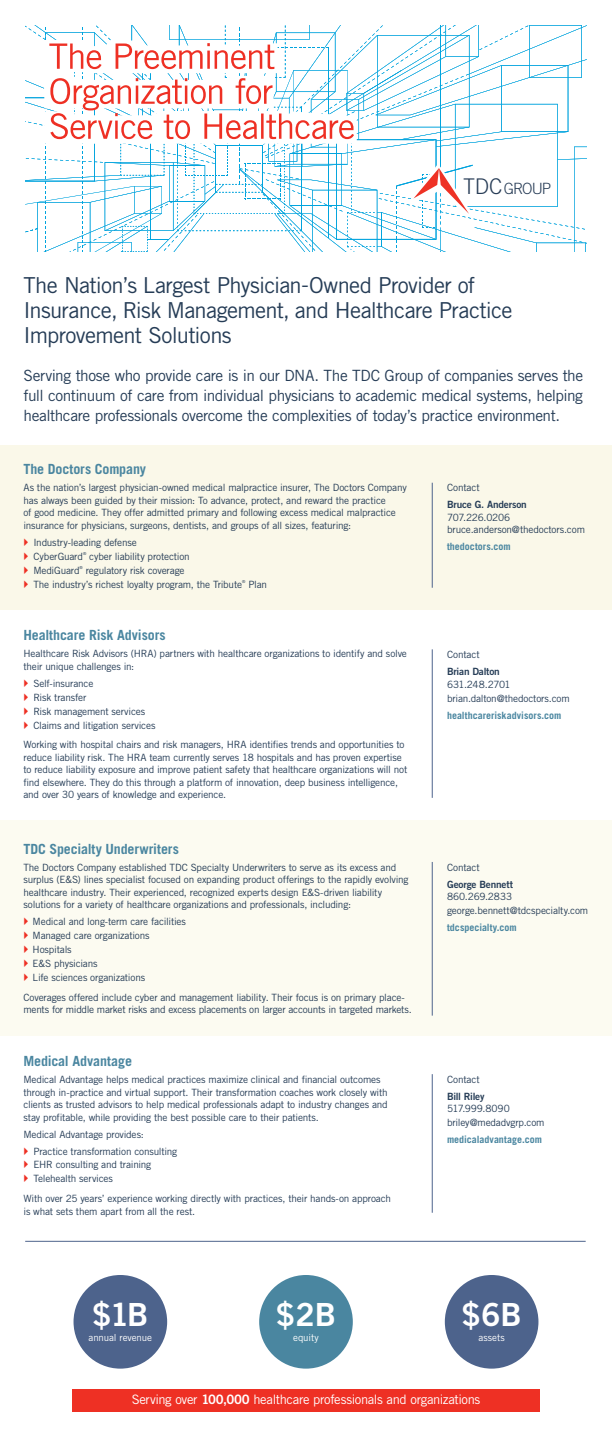
<style>
.page{position:relative;width:612px;height:1449px;background:#fff}
.page>*{position:absolute;margin:0;border:0;box-sizing:border-box;transform-origin:0 0}
.t1{font:31.9px "Trade Gothic Bold Two";color:#fff}
.t2{font:22px/25px "Trade Gothic";letter-spacing:-.03em;color:#253c56}
.t3{font:15.5px/20px "Trade Gothic";letter-spacing:-.03em;color:#253c56;text-align:justify}
.t4{font:300 15.5px "Trade Gothic";letter-spacing:-.065em;color:#273c56}
.t5{font:700 14px "Trade Gothic";letter-spacing:-.01em;color:#4a86a0}
.t6{font:13px "Trade Gothic";letter-spacing:-.025em;color:#fff}
.t7{font:10px/12.5px "Trade Gothic";letter-spacing:-.02em;color:#253c56}
.t8{font:700 10px "Trade Gothic";color:#4a86a0}
.t9{font:10px "Trade Gothic Bold Two";letter-spacing:-.015em;color:#253c56}
.t10{font:10px "Trade Gothic Bold Two";letter-spacing:-.035em;color:#253c56}
.t11{font:9.8px "Trade Gothic";letter-spacing:-.01em;color:#fff}
.t12{font:4.1px "Trade Gothic";color:#253c56}
.s1{font-size:21.6px}
.s2{color:#ee3024}
.s3{font-family:"Trade Gothic Bold Two"}
</style>
<div class="page">
<div style="left:0;top:445px;width:612px;height:164px;background:#faf8e9"></div>
<div style="left:0;top:820px;width:612px;height:216px;background:#fcfbf1"></div>
<svg style="left:25px;top:25px;width:562px;height:227px"></svg>
<hr style="left:432px;top:483px;width:1px;height:105px;background:#4d638c">
<hr style="left:432px;top:649px;width:1px;height:149px;background:#4d638c">
<hr style="left:432px;top:862px;width:1px;height:154px;background:#4d638c">
<hr style="left:432px;top:1074px;width:1px;height:139px;background:#4d638c">
<hr style="left:25px;top:1241px;width:561px;height:1px;background:#4d638c">
<div style="left:72px;top:1389px;width:468px;height:23px;background:#ee3024"></div>
<div style="left:74px;top:1275px;width:93px;height:94px;background:#4d638c;border-radius:50%"></div>
<div style="left:259px;top:1275px;width:94px;height:94px;background:#4a86a0;border-radius:50%"></div>
<div style="left:445px;top:1275px;width:93px;height:94px;background:#4d638c;border-radius:50%"></div>
<h3 class="t4" style="left:463px;top:179px;width:90px"><span class="s1">TDC</span>GROUP</h3>
<h2 class="t2" style="left:24px;top:272px;width:490px">The Nation’s Largest Physician-Owned Provider of<br>Insurance, Risk Management, and Healthcare Practice<br>Improvement Solutions</h2>
<p class="t3" style="left:24px;top:365px;width:561px">Serving those who provide care is in our DNA. The TDC Group of companies serves the full continuum of care from individual physicians to academic medical systems, helping healthcare professionals overcome the complexities of today’s practice environment.</p>
<h3 class="t5" style="left:24px;top:461px;width:124px">The Doctors Company</h3>
<p class="t7" style="left:24px;top:481px;width:385px">As the nation’s largest physician-owned medical malpractice insurer, The Doctors Company has always been guided by their mission: To advance, protect, and reward the practice<br>of good medicine. They offer admitted primary and following excess medical malpractice insurance for physicians, surgeons, dentists, and groups of all sizes, featuring:</p>
<p class="t7" style="left:20px;top:536px;width:118px"><span class="s2">✔</span> Industry-leading defense</p>
<p class="t7" style="left:20px;top:550px;width:65px"><span class="s2">✔</span> CyberGuard</p>
<p class="t12" style="left:83px;top:551px;width:5px">®</p>
<p class="t7" style="left:89px;top:550px;width:102px">cyber liability protection</p>
<p class="t7" style="left:20px;top:564px;width:61px"><span class="s2">✔</span> MediGuard</p>
<p class="t12" style="left:80px;top:565px;width:5px">®</p>
<p class="t7" style="left:86px;top:564px;width:100px">regulatory risk coverage</p>
<p class="t7" style="left:20px;top:578px;width:224px"><span class="s2">✔</span> The industry’s richest loyalty program, the Tribute</p>
<p class="t12" style="left:242px;top:579px;width:5px">®</p>
<p class="t7" style="left:248px;top:578px;width:20px">Plan</p>
<h3 class="t5" style="left:24px;top:627px;width:144px">Healthcare Risk Advisors</h3>
<p class="t7" style="left:24px;top:647px;width:385px">Healthcare Risk Advisors (HRA) partners with healthcare organizations to identify and solve their unique challenges in:</p>
<p class="t7" style="left:20px;top:677px;width:75px"><span class="s2">✔</span> Self-insurance</p>
<p class="t7" style="left:20px;top:691px;width:68px"><span class="s2">✔</span> Risk transfer</p>
<p class="t7" style="left:20px;top:705px;width:127px"><span class="s2">✔</span> Risk management services</p>
<p class="t7" style="left:24px;top:715px;width:383px;line-height:19.7px;text-indent:-4px"><span class="s2">✔</span> Claims and litigation services<br>Working with hospital chairs and risk managers, HRA identifies trends and opportunities to</p>
<p class="t7" style="left:24px;top:751px;width:385px">reduce liability risk. The HRA team currently serves 18 hospitals and has proven expertise to reduce liability exposure and improve patient safety that healthcare organizations will not find elsewhere. They do this through a platform of innovation, deep business intelligence, and over 30 years of knowledge and experience.</p>
<h3 class="t5" style="left:24px;top:840px;width:157px">TDC Specialty Underwriters</h3>
<p class="t7" style="left:24px;top:861px;width:387px">The Doctors Company established TDC Specialty Underwriters to serve as its excess and surplus (E&amp;S) lines specialist focused on expanding product offerings to the rapidly evolving healthcare industry. Their experienced, recognized experts design E&amp;S-driven liability solutions for a variety of healthcare organizations and professionals, including:</p>
<p class="t7" style="left:20px;top:915px;width:168px"><span class="s2">✔</span>Medical and long-term care facilities</p>
<p class="t7" style="left:20px;top:929px;width:131px"><span class="s2">✔</span>Managed care organizations</p>
<p class="t7" style="left:20px;top:943px;width:53px"><span class="s2">✔</span>Hospitals</p>
<p class="t7" style="left:20px;top:957px;width:79px"><span class="s2">✔</span>E&amp;S physicians</p>
<p class="t7" style="left:23px;top:967px;width:383px;line-height:19.7px;text-indent:-4px"><span class="s2">✔</span>Life sciences organizations<br>Coverages offered include cyber and management liability. Their focus is on primary place-</p>
<p class="t7" style="left:23px;top:1003px;width:390px">ments for middle market risks and excess placements on larger accounts in targeted markets.</p>
<h3 class="t5" style="left:24px;top:1052px;width:110px">Medical Advantage</h3>
<p class="t7" style="left:24px;top:1073px;width:366px">Medical Advantage helps medical practices maximize clinical and financial outcomes through in-practice and virtual support. Their transformation coaches work closely with clients as trusted advisors to help medical professionals adapt to industry changes and stay profitable, while providing the best possible care to their patients.</p>
<p class="t7" style="left:24px;top:1128px;width:122px">Medical Advantage provides:</p>
<p class="t7" style="left:20px;top:1145px;width:159px"><span class="s2">✔</span> Practice transformation consulting</p>
<p class="t7" style="left:20px;top:1159px;width:133px"><span class="s2">✔</span> EHR consulting and training</p>
<p class="t7" style="left:24px;top:1169px;width:369px;line-height:19.7px;text-indent:-4px"><span class="s2">✔</span> Telehealth services<br>With over 25 years’ experience working directly with practices, their hands-on approach</p>
<p class="t7" style="left:24px;top:1205px;width:173px">is what sets them apart from all the rest.</p>
<h1 class="t1" style="left:92px;top:1294px;width:58px">$1B</h1>
<p class="t11" style="left:89px;top:1332px;width:65px">annual revenue</p>
<h1 class="t1" style="left:276px;top:1294px;width:62px">$2B</h1>
<p class="t11" style="left:293px;top:1332px;width:27px">equity</p>
<p class="t7" style="left:447px;top:482px;width:34px">Contact</p>
<p class="t9" style="left:447px;top:499px;width:81px">Bruce G. Anderson</p>
<p class="t7" style="left:447px;top:511px;width:139px">707.226.0206 bruce.anderson@thedoctors.com</p>
<p class="t8" style="left:447px;top:541px;width:65px">thedoctors.com</p>
<p class="t7" style="left:447px;top:648px;width:34px">Contact</p>
<p class="t9" style="left:447px;top:665px;width:54px">Brian Dalton</p>
<p class="t7" style="left:447px;top:677px;width:124px;line-height:13.9px">631.248.2701 brian.dalton@thedoctors.com</p>
<p class="t8" style="left:447px;top:709px;width:116px">healthcareriskadvisors.com</p>
<p class="t7" style="left:447px;top:861px;width:34px">Contact</p>
<p class="t9" style="left:447px;top:878px;width:68px">George Bennett</p>
<p class="t7" style="left:447px;top:890px;width:143px;line-height:13.9px">860.269.2833 george.bennett@tdcspecialty.com</p>
<p class="t8" style="left:447px;top:921px;width:71px">tdcspecialty.com</p>
<p class="t7" style="left:447px;top:1073px;width:34px">Contact</p>
<p class="t10" style="left:447px;top:1090px;width:39px">Bill Riley</p>
<p class="t7" style="left:447px;top:1102px;width:99px;line-height:13.9px">517.999.8090 briley@medadvgrp.com</p>
<p class="t8" style="left:447px;top:1134px;width:96px">medicaladvantage.com</p>
<h1 class="t1" style="left:461px;top:1294px;width:62px">$6B</h1>
<p class="t11" style="left:479px;top:1332px;width:28px">assets</p>
<h3 class="t6" style="left:132px;top:1391px;width:350px">Serving over <span class="s3">100,000</span> healthcare professionals and organizations</h3>
</div>
